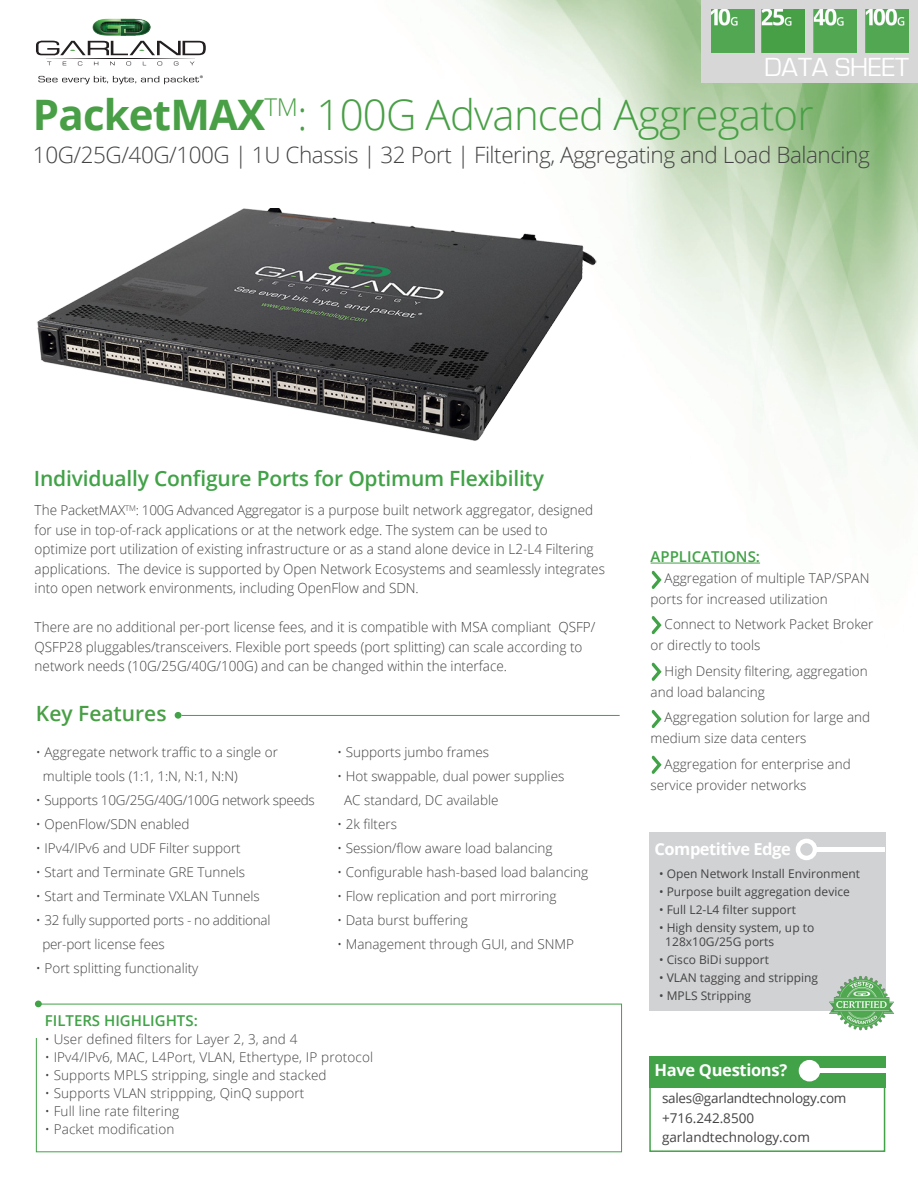
<style>
.page{position:relative;width:918px;height:1188px;background:#fff}
.page>*{position:absolute;margin:0;border:0;box-sizing:border-box;transform-origin:0 0}
.t1{font:300 42px "Open Sans";letter-spacing:-.02em;color:#489f45}
.t2{font:27px "Eurostile";color:#fff}
.t3{font:300 22.5px "Open Sans";letter-spacing:-.02em;color:#434343}
.t4{font:600 21px "Open Sans";letter-spacing:-.01em;color:#41a247}
.t5{font:600 21px "Open Sans";color:#489f45}
.t6{font:700 16.5px "Open Sans";letter-spacing:-.03em;color:#fff}
.t7{font:600 15px "Open Sans";color:#41a247}
.t8{font:300 13.95px/19.5px "Open Sans";color:#434343}
.t9{font:300 13.5px/21px "Open Sans";color:#434343}
.t10{font:300 13.5px/24px "Open Sans";letter-spacing:-.02em;color:#434343}
.t11{font:13.5px/19.5px "Open Sans";color:#434343}
.t12{font:12px/13.5px "Open Sans";color:#434343}
.t13{font:8.1px "Myriad Pro";color:#231f20}
.s1{font-weight:700}
.s2{font-size:13.5px}
</style>
<div class="page">
<img style="left:40px;top:0;width:878px;height:719px">
<hr style="left:182px;top:715px;width:438px;height:1px;background:#41a247">
<div style="left:175px;top:712px;width:7px;height:7px;background:#41a247;border-radius:50%"></div>
<div style="left:649px;top:1074px;width:236px;height:78px;border:2px solid #41a247"></div>
<div style="left:649px;top:1056px;width:236px;height:31px;background:#41a247"></div>
<div style="left:801px;top:1062px;width:17px;height:17px;background:#fff;border-radius:50%"></div>
<div style="left:799px;top:1060px;width:21px;height:21px;border:4px solid #fff;border-radius:50%"></div>
<div style="left:818px;top:1068px;width:70px;height:5px;background:#fff"></div>
<div style="left:701px;top:0;width:217px;height:82px;background:#d7d7d8"></div>
<svg style="left:47px;top:62px;width:148px;height:3px"></svg>
<hr style="left:47px;top:58px;width:148px;height:1px;background:#231f20">
<svg style="left:36px;top:40px;width:170px;height:16px"></svg>
<img style="left:92px;top:19px;width:1px;height:16px">
<img style="left:149px;top:19px;width:1px;height:16px">
<img style="left:93px;top:19px;width:56px;height:16px">
<svg style="left:38px;top:76px;width:161px;height:8px"></svg>
<img style="left:866px;top:9px;width:43px;height:44px">
<img style="left:814px;top:9px;width:43px;height:44px">
<img style="left:762px;top:9px;width:43px;height:44px">
<div style="left:36px;top:1004px;width:586px;height:148px;border:1px solid #41a247"></div>
<div style="left:34px;top:1005px;width:8px;height:33px;background:#fff"></div>
<div style="left:35px;top:1001px;width:7px;height:6px;background:#41a247;border-radius:50%"></div>
<img style="left:37px;top:208px;width:566px;height:257px">
<img style="left:711px;top:9px;width:43px;height:44px">
<div style="left:649px;top:832px;width:236px;height:179px;background:#d1d2d4"></div>
<img style="left:829px;top:975px;width:65px;height:56px">
<div style="left:796px;top:839px;width:21px;height:21px;border:4px solid #fff;border-radius:50%"></div>
<div style="left:815px;top:847px;width:70px;height:5px;background:#fff"></div>
<svg style="left:652px;top:571px;width:10px;height:18px"></svg>
<svg style="left:652px;top:616px;width:10px;height:18px"></svg>
<svg style="left:652px;top:663px;width:10px;height:18px"></svg>
<hr style="left:651px;top:563px;width:109px;height:1px;background:#41a247">
<svg style="left:652px;top:710px;width:10px;height:18px"></svg>
<svg style="left:652px;top:756px;width:10px;height:18px"></svg>
<p class="t13" style="left:200px;top:73px;width:5px">®</p>
<p class="t2" style="left:764px;top:53px;width:147px">DATA SHEET</p>
<p class="t1" style="left:33px;top:86px;width:782px"><span class="s1">PacketMAX</span><sup>TM</sup>: 100G Advanced Aggregator</p>
<p class="t3" style="left:33px;top:140px;width:838px">10G/25G/40G/100G | 1U Chassis | 32 Port | Filtering, Aggregating and Load Balancing</p>
<p class="t4" style="left:34px;top:463px;width:511px">Individually Configure Ports for Optimum Flexibility</p>
<p class="t8" style="left:35px;top:500px;width:572px">The <span class="s2">PacketMAX</span><sup>TM</sup><span class="s2">: 100G Advanced Aggregator</span> is a purpose built network aggregator, designed for use in top-of-rack applications or at the network edge. The system can be used to<br>optimize port utilization of existing infrastructure or as a stand alone device in L2-L4 Filtering applications. The device is supported by Open Network Ecosystems and seamlessly integrates into open network environments, including OpenFlow and SDN.</p>
<p class="t8" style="left:35px;top:617px;width:562px">There are no additional per-port license fees, and it is compatible with MSA compliant QSFP/<br>QSFP28 pluggables/transceivers. Flexible port speeds (port splitting) can scale according to network needs (10G/25G/40G/100G) and can be changed within the interface.</p>
<p class="t5" style="left:36px;top:699px;width:132px">Key Features</p>
<p class="t9" style="left:36px;top:741px;width:244px">• Aggregate network traffic to a single or</p>
<p class="t9" style="left:43px;top:765px;width:196px">multiple tools (1:1, 1:N, N:1, N:N)</p>
<p class="t10" style="left:36px;top:788px;width:281px">• Supports 10G/25G/40G/100G network speeds</p>
<p class="t9" style="left:36px;top:813px;width:155px">• OpenFlow/SDN enabled</p>
<p class="t9" style="left:36px;top:837px;width:206px">• IPv4/IPv6 and UDF Filter support</p>
<p class="t9" style="left:36px;top:861px;width:211px">• Start and Terminate GRE Tunnels</p>
<p class="t9" style="left:36px;top:885px;width:225px">• Start and Terminate VXLAN Tunnels</p>
<p class="t10" style="left:42px;top:908px;width:229px;text-indent:-6px">• 32 fully supported ports - no additional per-port license fees</p>
<p class="t9" style="left:36px;top:957px;width:164px">• Port splitting functionality</p>
<p class="t9" style="left:337px;top:741px;width:153px">• Supports jumbo frames</p>
<p class="t9" style="left:337px;top:765px;width:229px">• Hot swappable, dual power supplies</p>
<p class="t9" style="left:344px;top:789px;width:156px">AC standard, DC available</p>
<p class="t9" style="left:337px;top:813px;width:61px">• 2k filters</p>
<p class="t9" style="left:337px;top:837px;width:217px">• Session/flow aware load balancing</p>
<p class="t9" style="left:337px;top:861px;width:253px">• Configurable hash-based load balancing</p>
<p class="t9" style="left:337px;top:885px;width:221px">• Flow replication and port mirroring</p>
<p class="t9" style="left:337px;top:909px;width:132px">• Data burst buffering</p>
<p class="t9" style="left:337px;top:933px;width:239px">• Management through GUI, and SNMP</p>
<p class="t7" style="left:45px;top:1011px;width:154px">FILTERS HIGHLIGHTS:</p>
<p class="t9" style="left:45px;top:1029px;width:254px">• User defined filters for Layer 2, 3, and 4</p>
<p class="t9" style="left:45px;top:1047px;width:330px">• IPv4/IPv6, MAC, L4Port, VLAN, Ethertype, IP protocol</p>
<p class="t9" style="left:45px;top:1065px;width:283px">• Supports MPLS stripping, single and stacked</p>
<p class="t9" style="left:45px;top:1083px;width:261px">• Supports VLAN strippping, QinQ support</p>
<p class="t9" style="left:45px;top:1101px;width:136px">• Full line rate filtering</p>
<p class="t9" style="left:45px;top:1119px;width:131px">• Packet modification</p>
<p class="t7" style="left:651px;top:546px;width:111px">APPLICATIONS:</p>
<p class="t9" style="left:651px;top:567px;width:220px;text-indent:14px">Aggregation of multiple TAP/SPAN ports for increased utilization</p>
<p class="t9" style="left:651px;top:614px;width:224px;text-indent:14px">Connect to Network Packet Broker or directly to tools</p>
<p class="t9" style="left:651px;top:660px;width:219px;text-indent:14px">High Density filtering, aggregation and load balancing</p>
<p class="t9" style="left:651px;top:707px;width:221px;text-indent:14px">Aggregation solution for large and medium size data centers</p>
<p class="t9" style="left:651px;top:753px;width:202px;text-indent:14px">Aggregation for enterprise and service provider networks</p>
<p class="t6" style="left:655px;top:838px;width:138px">Competitive Edge</p>
<p class="t12" style="left:659px;top:867px;width:203px">• Open Network Install Environment</p>
<p class="t12" style="left:659px;top:885px;width:192px">• Purpose built aggregation device</p>
<p class="t12" style="left:659px;top:903px;width:138px">• Full L2-L4 filter support</p>
<p class="t12" style="left:665px;top:921px;width:150px;text-indent:-6px">• High density system, up to<br>128x10G/25G ports</p>
<p class="t12" style="left:659px;top:952px;width:111px">• Cisco BiDi support</p>
<p class="t12" style="left:659px;top:970px;width:161px">• VLAN tagging and stripping</p>
<p class="t12" style="left:659px;top:988px;width:94px">• MPLS Stripping</p>
<p class="t6" style="left:655px;top:1059px;width:134px">Have Questions?</p>
<p class="t11" style="left:662px;top:1088px;width:186px">sales@garlandtechnology.com +716.242.8500 garlandtechnology.com</p>
</div>
